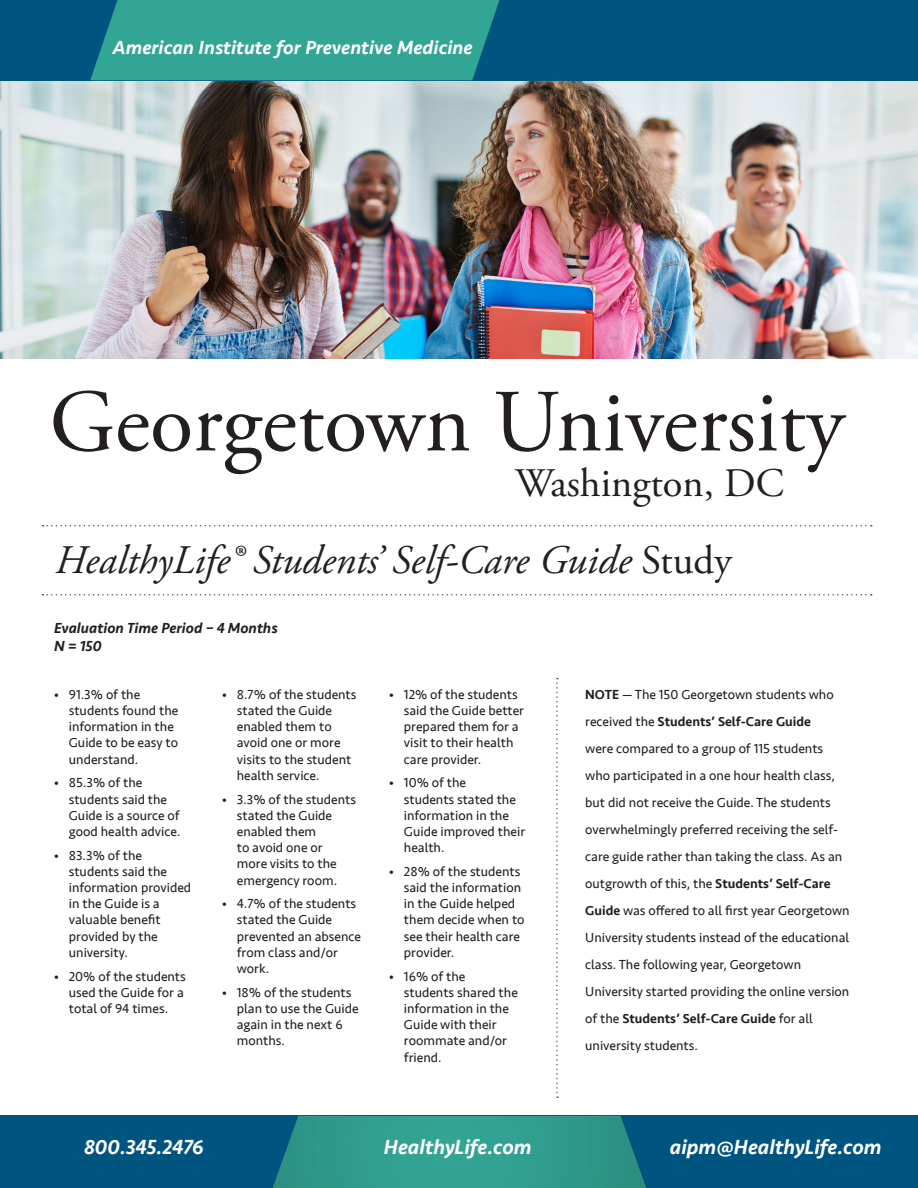
<style>
.page{position:relative;width:918px;height:1188px;background:#fff}
.page>*{position:absolute;margin:0;border:0;box-sizing:border-box;transform-origin:0 0}
.t1{font:88.5px "Adobe Garamond Pro";color:#231f20}
.t2{font:italic 40.5px "Adobe Garamond Pro";color:#231f20}
.t3{font:40.5px "Adobe Garamond Pro";color:#231f20}
.t4{font:italic 500 21px "Seravek";color:#fff}
.t5{font:italic 500 19.5px "Seravek";color:#fff}
.t6{font:italic 500 15px "Seravek";color:#231f20}
.t7{font:13.5px/16.2px "Seravek";color:#231f20}
.s1{font-style:normal}
.s2{font-weight:500}
</style>
<div class="page">
<img style="left:0;top:80px;width:918px;height:279px">
<div style="left:0;top:1116px;width:918px;height:72px;background:#005480"></div>
<img style="left:272px;top:1116px;width:375px;height:72px">
<div style="left:0;top:0;width:918px;height:80px;background:#005480"></div>
<div style="left:90px;top:0;width:409px;height:80px;background:#33a595"></div>
<svg style="left:556px;top:678px;width:2px;height:420px"></svg>
<svg style="left:43px;top:594px;width:829px;height:2px"></svg>
<svg style="left:43px;top:525px;width:829px;height:1px"></svg>
<p class="t5" style="left:113px;top:35px;width:362px">American Institute for Preventive Medicine</p>
<p class="t1" style="left:49px;top:369px;width:797px">Georgetown University</p>
<p class="t3" style="left:515px;top:458px;width:270px">Washington, DC</p>
<p class="t2" style="left:55px;top:536px;width:678px">HealthyLife® Students’ Self-Care Guide <span class="s1">Study</span></p>
<p class="t6" style="left:54px;top:618px;width:225px">Evaluation Time Period – 4 Months</p>
<p class="t6" style="left:54px;top:636px;width:49px">N = 150</p>
<p class="t7" style="left:69px;top:686px;width:111px;text-indent:-15px">• 91.3% of the students found the information in the<br>Guide to be easy to understand.</p>
<p class="t7" style="left:69px;top:775px;width:113px;text-indent:-15px">• 85.3% of the students said the<br>Guide is a source of good health advice.</p>
<p class="t7" style="left:69px;top:847px;width:124px;text-indent:-15px">• 83.3% of the students said the information provided in the Guide is a valuable benefit provided by the university.</p>
<p class="t7" style="left:69px;top:968px;width:119px;text-indent:-15px">• 20% of the students used the Guide for a total of 94 times.</p>
<p class="t7" style="left:237px;top:686px;width:121px;text-indent:-15px">• 8.7% of the students stated the Guide enabled them to avoid one or more visits to the student health service.</p>
<p class="t7" style="left:237px;top:791px;width:121px;text-indent:-15px">• 3.3% of the students stated the Guide enabled them<br>to avoid one or more visits to the emergency room.</p>
<p class="t7" style="left:237px;top:896px;width:126px;text-indent:-15px">• 4.7% of the students stated the Guide prevented an absence from class and/or work.</p>
<p class="t7" style="left:237px;top:984px;width:123px;text-indent:-15px">• 18% of the students plan to use the Guide again in the next 6 months.</p>
<p class="t7" style="left:404px;top:686px;width:122px;text-indent:-15px">• 12% of the students said the Guide better prepared them for a visit to their health care provider.</p>
<p class="t7" style="left:404px;top:775px;width:123px;text-indent:-15px">• 10% of the<br>students stated the information in the<br>Guide improved their health.</p>
<p class="t7" style="left:404px;top:863px;width:122px;text-indent:-15px">• 28% of the students said the information in the Guide helped them decide when to see their health care provider.</p>
<p class="t7" style="left:404px;top:968px;width:115px;text-indent:-15px">• 16% of the students shared the information in the<br>Guide with their roommate and/or friend.</p>
<p class="t7" style="left:585px;top:681px;width:266px;line-height:27px"><span class="s2">NOTE</span> — The 150 Georgetown students who received the <span class="s2">Students’ Self-Care Guide<br></span>were compared to a group of 115 students who participated in a one hour health class, but did not receive the Guide. The students overwhelmingly preferred receiving the self&shy;care guide rather than taking the class. As an outgrowth of this, the <span class="s2">Students’ Self-Care Guide</span> was offered to all first year Georgetown University students instead of the educational class. The following year, Georgetown University started providing the online version of the <span class="s2">Students’ Self-Care Guide</span> for all university students.</p>
<p class="t4" style="left:84px;top:1134px;width:121px">800.345.2476</p>
<p class="t4" style="left:670px;top:1134px;width:214px">aipm@HealthyLife.com</p>
<p class="t4" style="left:384px;top:1134px;width:149px">HealthyLife.com</p>
</div>
